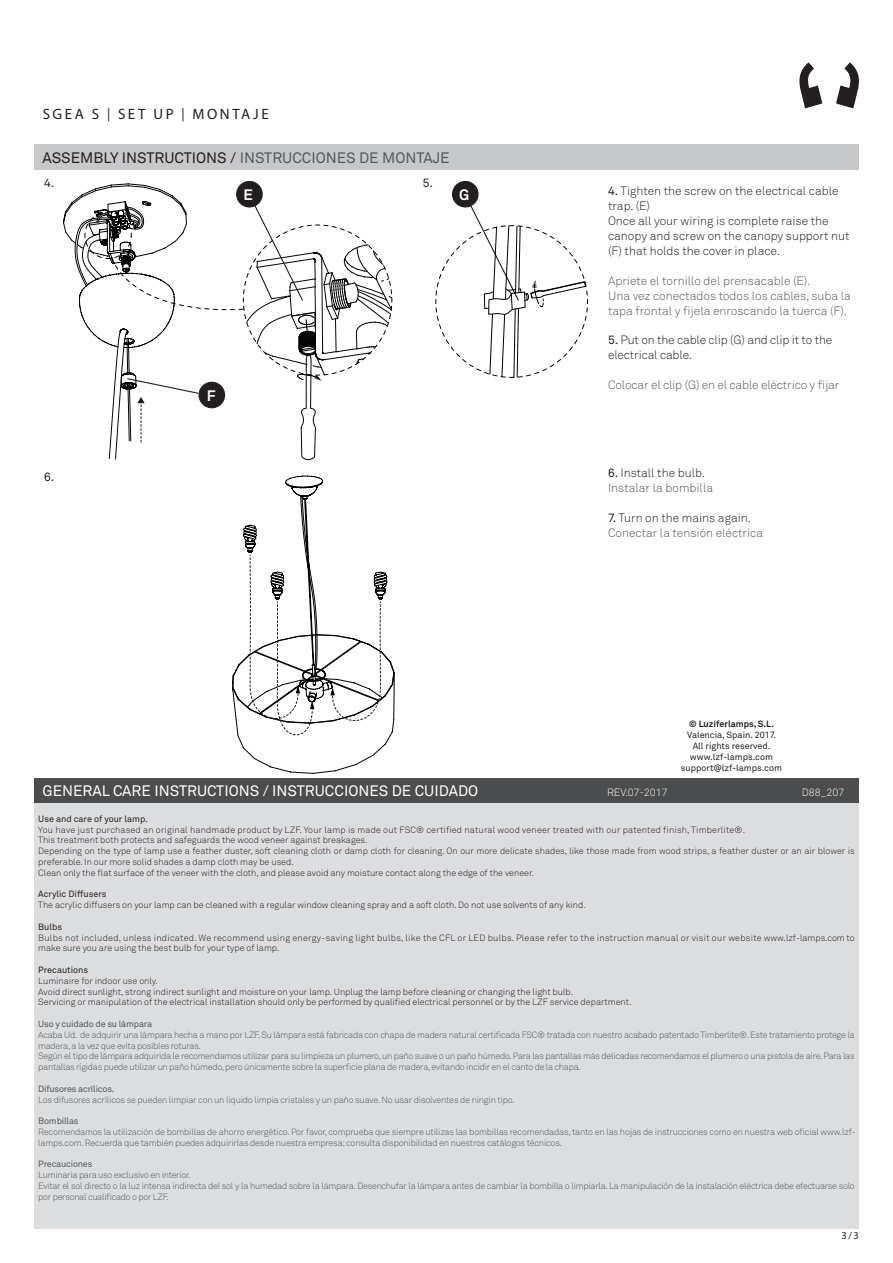
<style>
.page{position:relative;width:893px;height:1263px;background:#fff}
.page>*{position:absolute;margin:0;border:0;box-sizing:border-box;transform-origin:0 0}
.t1{font:15px "Akkurat";color:#fff}
.t2{font:15px "Akkurat";color:#57585a}
.t3{font:15px "Myriad Pro";letter-spacing:.17em;color:#231f20}
.t4{font:700 15px "Akkurat";color:#fff}
.t5{font:300 12px/15px "Akkurat";color:#57585a}
.t6{font:300 12px/15px "Akkurat";color:#231f20}
.t7{font:12px "Akkurat";color:#231f20}
.t8{font:300 10.5px "Akkurat";color:#fff}
.t9{font:10.5px "Myriad Pro";color:#231f20}
.t10{font:300 9px/10.8px "Akkurat";letter-spacing:-.03em;color:#57585a}
.t11{font:300 9px/10.8px "Akkurat";color:#231f20}
.t12{font:300 9px/10.8px "Akkurat";letter-spacing:.03em;color:#231f20}
.t13{font:9px/10.8px "Akkurat";color:#231f20;text-align:center}
.t14{font:9px "Akkurat";letter-spacing:-.02em;color:#57585a}
.t15{font:700 9px "Akkurat";color:#231f20}
.s1{font-size:13.5px}
.s2{color:#231f20}
.s3{font-weight:400}
.s4{font-weight:400;color:#231f20}
</style>
<div class="page">
<div style="left:34px;top:145px;width:825px;height:25px;background:#c7c8ca"></div>
<div style="left:34px;top:778px;width:825px;height:26px;background:#4b4c4d"></div>
<div style="left:34px;top:804px;width:825px;height:425px;background:#dcdddf"></div>
<svg style="left:799px;top:62px;width:23px;height:46px"></svg>
<svg style="left:836px;top:62px;width:23px;height:46px"></svg>
<div style="left:453px;top:181px;width:25px;height:26px;background:#231f20;border-radius:50%"></div>
<div style="left:452px;top:181px;width:27px;height:26px;border:1px solid #231f20;border-radius:50%"></div>
<svg style="left:435px;top:205px;width:153px;height:173px"></svg>
<div style="left:236px;top:181px;width:27px;height:26px;border:1px solid #231f20;border-radius:50%"></div>
<svg style="left:63px;top:183px;width:329px;height:277px"></svg>
<svg style="left:241px;top:476px;width:145px;height:298px"></svg>
<svg style="left:232px;top:479px;width:163px;height:265px"></svg>
<h1 class="t3" style="left:43px;top:104px;width:228px">SGEA S <span class="s1">|</span> SET UP <span class="s1">|</span> MONTAJE</h1>
<h1 class="t2" style="left:43px;top:148px;width:408px"><span class="s2">ASSEMBLY INSTRUCTIONS /</span> INSTRUCCIONES DE MONTAJE</h1>
<h2 class="t7" style="left:44px;top:175px;width:12px">4.</h2>
<h1 class="t4" style="left:243px;top:185px;width:11px">E</h1>
<h2 class="t7" style="left:423px;top:175px;width:12px">5.</h2>
<h1 class="t4" style="left:459px;top:185px;width:12px">G</h1>
<h2 class="t7" style="left:44px;top:470px;width:12px">6.</h2>
<h1 class="t4" style="left:207px;top:386px;width:10px">F</h1>
<h2 class="t6" style="left:608px;top:183px;width:243px"><span class="s3">4.</span> Tighten the screw on the electrical cable trap. (E)<br>Once all your wiring is complete raise the canopy and screw on the canopy support nut (F) that holds the cover in place.</h2>
<h2 class="t5" style="left:608px;top:273px;width:244px">Apriete el tornillo del prensacable (E).<br>Una vez conectados todos los cables, suba la tapa frontal y fijela enroscando la tuerca (F).</h2>
<h2 class="t6" style="left:608px;top:332px;width:226px"><span class="s3">5.</span> Put on the cable clip (G) and clip it to the electrical cable.</h2>
<h2 class="t5" style="left:608px;top:377px;width:233px">Colocar el clip (G) en el cable eléctrico y fijar</h2>
<h2 class="t5" style="left:608px;top:465px;width:106px"><span class="s4">6.</span> <span class="s2">Install the bulb.<br></span>Instalar la bombilla</h2>
<h2 class="t5" style="left:608px;top:510px;width:157px"><span class="s4">7.</span> <span class="s2">Turn on the mains again.<br></span>Conectar la tensión eléctrica</h2>
<p class="t15" style="left:689px;top:718px;width:86px">© Luziferlamps, S.L.</p>
<p class="t13" style="left:681px;top:729px;width:103px">Valencia, Spain. 2017.<br>All rights reserved. www.lzf-lamps.com support@lzf-lamps.com</p>
<h1 class="t1" style="left:43px;top:782px;width:437px">GENERAL CARE INSTRUCTIONS / INSTRUCCIONES DE CUIDADO</h1>
<p class="t13" style="left:38px;top:813px;width:111px">Use and care of your lamp.</p>
<p class="t11" style="left:38px;top:824px;width:818px">You have just purchased an original handmade product by LZF. Your lamp is made out FSC® certified natural wood veneer treated with our patented finish, Timberlite®.<br>This treatment both protects and safeguards the wood veneer against breakages.<br>Depending on the type of lamp use a feather duster, soft cleaning cloth or damp cloth for cleaning. On our more delicate shades, like those made from wood strips, a feather duster or an air blower is preferable. In our more solid shades a damp cloth may be used.<br>Clean only the flat surface of the veneer with the cloth, and please avoid any moisture contact along the edge of the veneer.</p>
<p class="t13" style="left:38px;top:889px;width:70px">Acrylic Diffusers</p>
<p class="t11" style="left:38px;top:899px;width:549px">The acrylic diffusers on your lamp can be cleaned with a regular window cleaning spray and a soft cloth. Do not use solvents of any kind.</p>
<p class="t13" style="left:38px;top:921px;width:25px">Bulbs</p>
<p class="t12" style="left:38px;top:932px;width:818px">Bulbs not included, unless indicated. We recommend using energy-saving light bulbs, like the CFL or LED bulbs. Please refer to the instruction manual or visit our website www.lzf-lamps.com to make sure you are using the best bulb for your type of lamp.</p>
<p class="t13" style="left:38px;top:964px;width:51px">Precautions</p>
<p class="t11" style="left:38px;top:975px;width:595px">Luminaire for indoor use only.<br>Avoid direct sunlight, strong indirect sunlight and moisture on your lamp. Unplug the lamp before cleaning or changing the light bulb.<br>Servicing or manipulation of the electrical installation should only be performed by qualified electrical personnel or by the LZF service department.</p>
<p class="t14" style="left:38px;top:1018px;width:115px">Uso y cuidado de su lámpara</p>
<p class="t10" style="left:38px;top:1029px;width:818px">Acaba Ud. de adquirir una lámpara hecha a mano por LZF. Su lámpara está fabricada con chapa de madera natural certificada FSC® tratada con nuestro acabado patentado Timberlite®. Este tratamiento protege la madera, a la vez que evita posibles roturas.<br>Según el tipo de lámpara adquirida le recomendamos utilizar para su limpieza un plumero, un paño suave o un paño húmedo. Para las pantallas más delicadas recomendamos el plumero o una pistola de aire. Para las pantallas rígidas puede utilizar un paño húmedo, pero únicamente sobre la superficie plana de madera, evitando incidir en el canto de la chapa.</p>
<p class="t14" style="left:38px;top:1083px;width:78px">Difusores acrílicos.</p>
<p class="t10" style="left:38px;top:1094px;width:478px">Los difusores acrílicos se pueden limpiar con un liquido limpia cristales y un paño suave. No usar disolventes de ningín tipo.</p>
<p class="t14" style="left:38px;top:1115px;width:42px">Bombillas</p>
<p class="t10" style="left:38px;top:1126px;width:819px">Recomendamos la utilización de bombillas de ahorro energético. Por favor, comprueba que siempre utilizas las bombillas recomendadas, tanto en las hojas de instrucciones como en nuestra web oficial www.lzf&shy;lamps.com. Recuerda que también puedes adquirirlas desde nuestra empresa; consulta disponibilidad en nuestros catálogos técnicos.</p>
<p class="t14" style="left:38px;top:1158px;width:56px">Precauciones</p>
<p class="t10" style="left:38px;top:1169px;width:818px">Luminaria para uso exclusivo en interior.<br>Evitar el sol directo o la luz intensa indirecta del sol y la humedad sobre la lámpara. Desenchufar la lámpara antes de cambiar la bombilla o limpiarla. La manipulación de la instalación eléctrica debe efectuarse solo por personal cualificado o por LZF.</p>
<p class="t8" style="left:607px;top:786px;width:62px">REV.07-2017</p>
<p class="t8" style="left:802px;top:786px;width:44px">D88_207</p>
<p class="t9" style="left:841px;top:1229px;width:19px">3/3</p>
</div>
